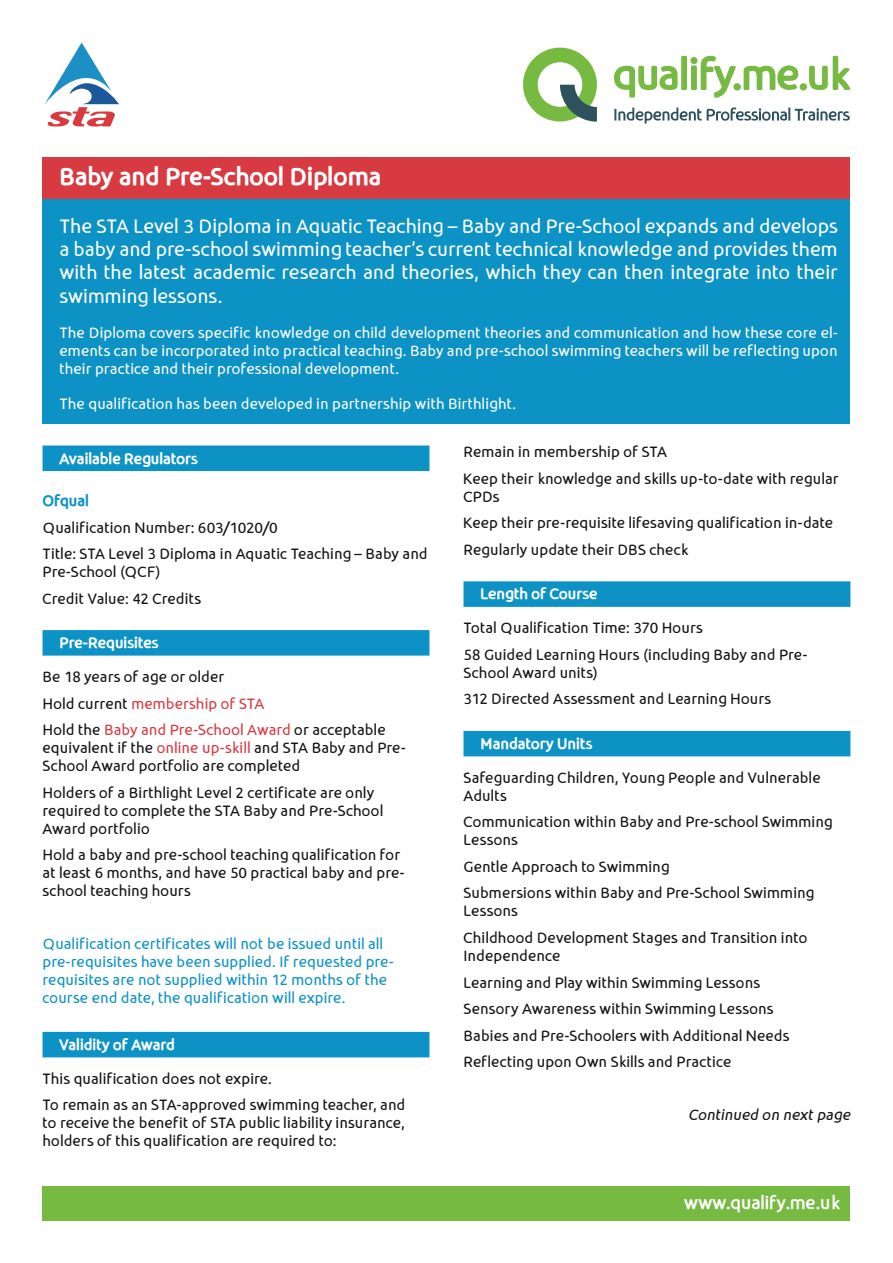
<style>
.page{position:relative;width:893px;height:1263px;background:#fff}
.page>*{position:absolute;margin:0;border:0;box-sizing:border-box;transform-origin:0 0}
.t1{font:700 24px "Sereno";letter-spacing:.005em;color:#fff}
.t2{font:19.5px/23.4px "Sereno";color:#fff;text-align:justify}
.t3{font:500 18px "Sereno";color:#fff}
.t4{font:15px/26.5px "Sereno";letter-spacing:.005em;color:#121212}
.t5{font:15px/18px "Sereno";letter-spacing:.005em;color:#fff;text-align:justify}
.t6{font:15px/18px "Sereno";letter-spacing:.005em;color:#0c92c5}
.t7{font:700 15px "Sereno";color:#fff}
.t8{font:italic 15px "Sereno";letter-spacing:-.005em;color:#121212}
.t9{font:700 15px "Sereno";color:#0c92c5}
.s1{color:#d83a41}
</style>
<div class="page">
<svg style="left:614px;top:107px;width:236px;height:17px"></svg>
<svg style="left:614px;top:56px;width:122px;height:42px"></svg>
<div style="left:733px;top:83px;width:8px;height:8px;background:#76ba42;border-radius:50%"></div>
<svg style="left:744px;top:65px;width:54px;height:25px"></svg>
<div style="left:800px;top:83px;width:7px;height:8px;background:#76ba42;border-radius:50%"></div>
<svg style="left:809px;top:56px;width:41px;height:34px"></svg>
<svg style="left:523px;top:48px;width:74px;height:74px"></svg>
<svg style="left:45px;top:43px;width:74px;height:83px"></svg>
<div style="left:43px;top:157px;width:807px;height:43px;background:#d83a41"></div>
<div style="left:43px;top:200px;width:807px;height:224px;background:#0c92c5"></div>
<div style="left:43px;top:1186px;width:807px;height:34px;background:#76ba42"></div>
<div style="left:43px;top:445px;width:386px;height:26px;background:#0c92c5"></div>
<div style="left:43px;top:630px;width:386px;height:26px;background:#0c92c5"></div>
<div style="left:43px;top:1032px;width:386px;height:25px;background:#0c92c5"></div>
<div style="left:463px;top:581px;width:387px;height:26px;background:#0c92c5"></div>
<div style="left:463px;top:731px;width:387px;height:25px;background:#0c92c5"></div>
<h1 class="t1" style="left:60px;top:161px;width:323px">Baby and Pre-School Diploma</h1>
<p class="t2" style="left:60px;top:213px;width:780px">The STA Level 3 Diploma in Aquatic Teaching – Baby and Pre-School expands and develops a baby and pre-school swimming teacher’s current technical knowledge and provides them with the latest academic research and theories, which they can then integrate into their swimming lessons.</p>
<p class="t5" style="left:60px;top:323px;width:780px">The Diploma covers specific knowledge on child development theories and communication and how these core el&shy;ements can be incorporated into practical teaching. Baby and pre-school swimming teachers will be reflecting upon their practice and their professional development.</p>
<p class="t5" style="left:60px;top:394px;width:458px">The qualification has been developed in partnership with Birthlight.</p>
<p class="t7" style="left:60px;top:449px;width:140px">Available Regulators</p>
<p class="t9" style="left:43px;top:491px;width:48px">Ofqual</p>
<p class="t4" style="left:43px;top:513px;width:387px">Qualification Number: 603/1020/0<br>Title: STA Level 3 Diploma in Aquatic Teaching – Baby and</p>
<p class="t4" style="left:43px;top:558px;width:160px">Pre-School (QCF)<br>Credit Value: 42 Credits</p>
<p class="t7" style="left:60px;top:633px;width:100px">Pre-Requisites</p>
<p class="t4" style="left:43px;top:663px;width:345px">Be 18 years of age or older<br>Hold current <span class="s1">membership of STA<br></span>Hold the <span class="s1">Baby and Pre-School Award</span> or acceptable</p>
<p class="t4" style="left:43px;top:738px;width:365px;line-height:18px">equivalent if the <span class="s1">online up-skill</span> and STA Baby and Pre-<br>School Award portfolio are completed</p>
<p class="t4" style="left:43px;top:783px;width:342px;line-height:18px">Holders of a Birthlight Level 2 certificate are only required to complete the STA Baby and Pre-School<br>Award portfolio</p>
<p class="t4" style="left:43px;top:845px;width:363px;line-height:18px">Hold a baby and pre-school teaching qualification for at least 6 months, and have 50 practical baby and pre&shy;school teaching hours</p>
<p class="t6" style="left:43px;top:934px;width:353px">Qualification certificates will not be issued until all pre-requisites have been supplied. If requested pre&shy;requisites are not supplied within 12 months of the course end date, the qualification will expire.</p>
<p class="t7" style="left:60px;top:1035px;width:117px">Validity of Award</p>
<p class="t4" style="left:43px;top:1065px;width:364px">This qualification does not expire.<br>To remain as an STA-approved swimming teacher, and</p>
<p class="t4" style="left:43px;top:1113px;width:364px;line-height:18px">to receive the benefit of STA public liability insurance, holders of this qualification are required to:</p>
<p class="t4" style="left:463px;top:438px;width:377px">Remain in membership of STA<br>Keep their knowledge and skills up-to-date with regular</p>
<p class="t4" style="left:463px;top:483px;width:371px">CPDs<br>Keep their pre-requisite lifesaving qualification in-date<br>Regularly update their DBS check</p>
<p class="t7" style="left:480px;top:584px;width:119px">Length of Course</p>
<p class="t4" style="left:463px;top:614px;width:345px">Total Qualification Time: 370 Hours<br>58 Guided Learning Hours (including Baby and Pre-</p>
<p class="t4" style="left:463px;top:659px;width:309px">School Award units)<br>312 Directed Assessment and Learning Hours</p>
<p class="t7" style="left:480px;top:734px;width:113px">Mandatory Units</p>
<p class="t4" style="left:463px;top:768px;width:359px;line-height:18px">Safeguarding Children, Young People and Vulnerable<br>Adults</p>
<p class="t4" style="left:463px;top:813px;width:371px;line-height:18px">Communication within Baby and Pre-school Swimming<br>Lessons</p>
<p class="t4" style="left:463px;top:853px;width:352px">Gentle Approach to Swimming<br>Submersions within Baby and Pre-School Swimming</p>
<p class="t4" style="left:463px;top:897px;width:346px">Lessons<br>Childhood Development Stages and Transition into</p>
<p class="t4" style="left:463px;top:942px;width:327px">Independence<br>Learning and Play within Swimming Lessons Sensory Awareness within Swimming Lessons Babies and Pre-Schoolers with Additional Needs Reflecting upon Own Skills and Practice</p>
<p class="t8" style="left:688px;top:1105px;width:163px">Continued on next page</p>
<p class="t3" style="left:684px;top:1192px;width:157px">www.qualify.me.uk</p>
</div>
